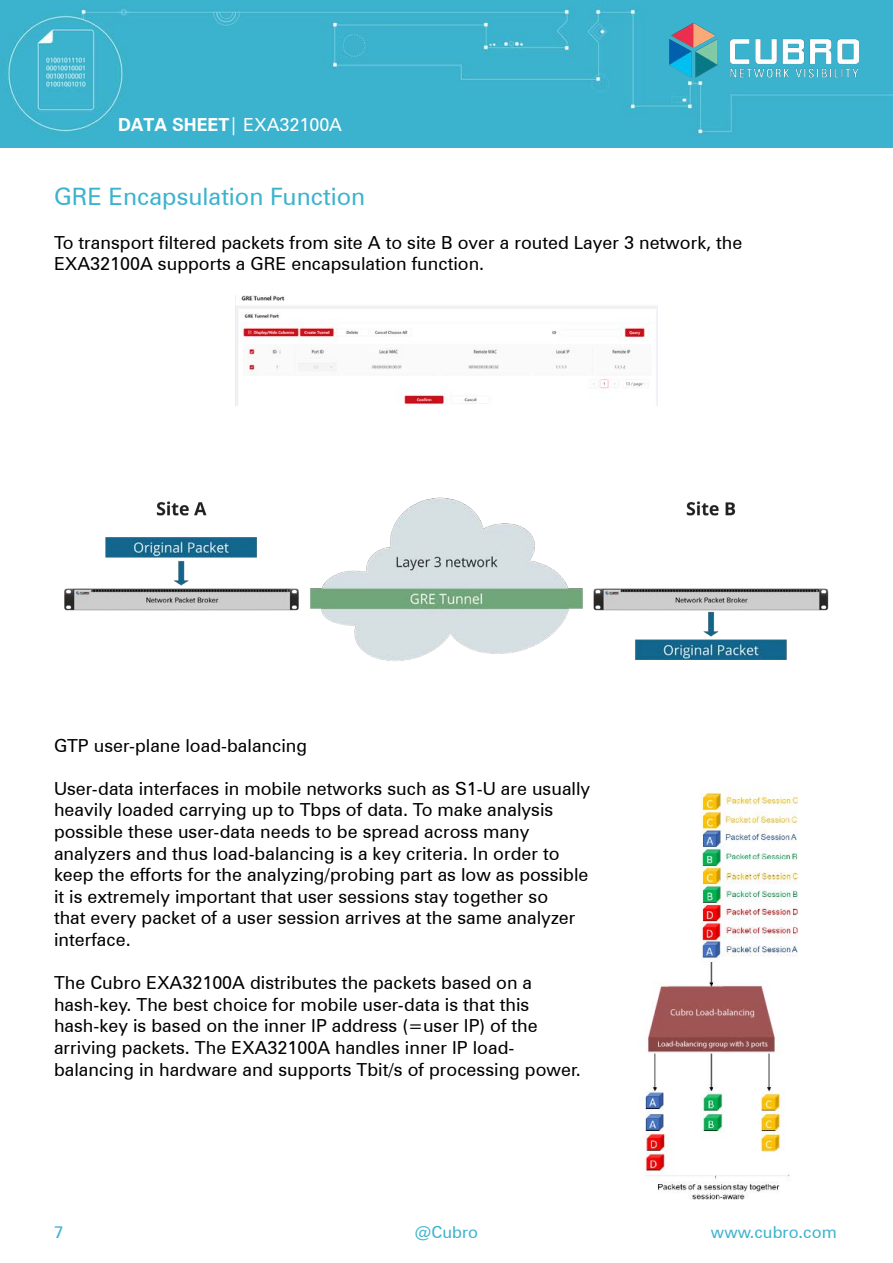
<style>
.page{position:relative;width:893px;height:1263px;background:#fff}
.page>*{position:absolute;margin:0;border:0;box-sizing:border-box;transform-origin:0 0}
.t1{font:24px "Zurich BT";color:#3cb3ce}
.t2{font:18px/21.6px "Zurich BT";color:#000}
.t3{font:18px "Zurich BT";color:#fff}
.t4{font:16.5px "Zurich BT";color:#3cb3ce}
.s1{font-weight:700}
</style>
<div class="page">
<img style="left:0;top:0;width:893px;height:147px">
<img style="left:669px;top:17px;width:189px;height:65px">
<img style="left:235px;top:295px;width:423px;height:111px">
<img style="left:64px;top:497px;width:765px;height:164px">
<img style="left:643px;top:790px;width:155px;height:410px">
<p class="t3" style="left:118px;top:114px;width:226px"><span class="s1">DATA SHEET</span>| EXA32100A</p>
<h1 class="t1" style="left:54px;top:182px;width:313px">GRE Encapsulation Function</h1>
<p class="t2" style="left:54px;top:231px;width:690px">To transport filtered packets from site A to site B over a routed Layer 3 network, the<br>EXA32100A supports a GRE encapsulation function.</p>
<p class="t2" style="left:54px;top:734px;width:255px">GTP user-plane load-balancing</p>
<p class="t2" style="left:54px;top:777px;width:538px">User-data interfaces in mobile networks such as S1-U are usually heavily loaded carrying up to Tbps of data. To make analysis possible these user-data needs to be spread across many analyzers and thus load-balancing is a key criteria. In order to keep the efforts for the analyzing/probing part as low as possible it is extremely important that user sessions stay together so<br>that every packet of a user session arrives at the same analyzer interface.</p>
<p class="t2" style="left:54px;top:972px;width:528px">The Cubro EXA32100A distributes the packets based on a hash-key. The best choice for mobile user-data is that this hash-key is based on the inner IP address (=user IP) of the arriving packets. The EXA32100A handles inner IP load&shy;balancing in hardware and supports Tbit/s of processing power.</p>
<p class="t4" style="left:54px;top:1222px;width:11px">7</p>
<p class="t4" style="left:415px;top:1222px;width:65px">@Cubro</p>
<p class="t4" style="left:711px;top:1222px;width:127px">www.cubro.com</p>
</div>
